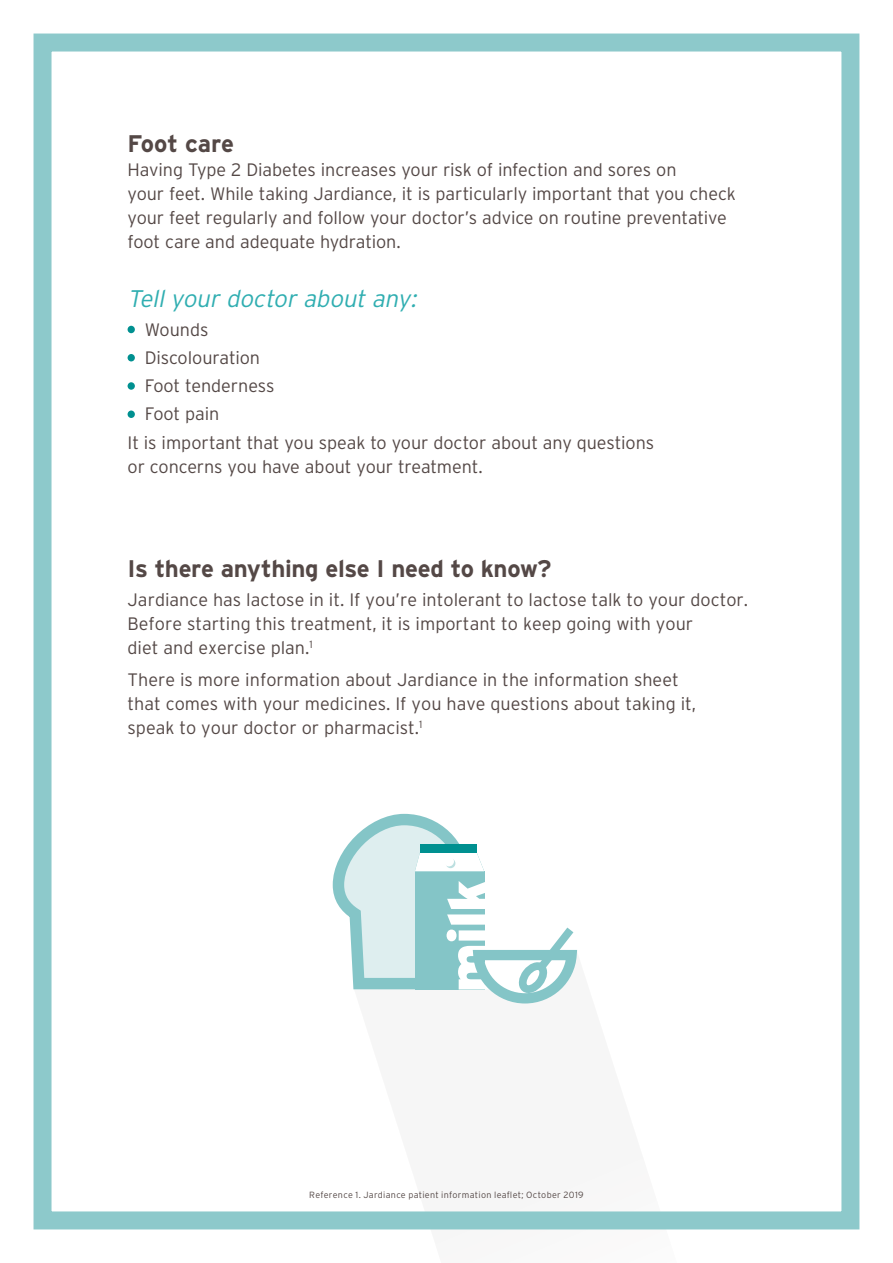
<style>
.page{position:relative;width:893px;height:1263px;background:#fff}
.page>*{position:absolute;margin:0;border:0;box-sizing:border-box;transform-origin:0 0}
.t1{font:900 56.55px "Interstate";color:#fff}
.t2{font:700 24px "Interstate";letter-spacing:-.015em;color:#544846}
.t3{font:italic 300 24px "Interstate";color:#30aeb1}
.t4{font:300 18px/24px "Interstate";color:#544846}
.t5{font:300 9px "Interstate";letter-spacing:.03em;color:#544846}
</style>
<div class="page">
<svg style="left:332px;top:813px;width:246px;height:191px"></svg>
<div style="left:34px;top:34px;width:825px;height:1195px;border:18px solid #8dc9cb"></div>
<div style="left:128px;top:326px;width:7px;height:7px;background:#009090;border-radius:50%"></div>
<div style="left:128px;top:354px;width:7px;height:7px;background:#009090;border-radius:50%"></div>
<div style="left:128px;top:382px;width:7px;height:8px;background:#009090;border-radius:50%"></div>
<div style="left:128px;top:410px;width:7px;height:8px;background:#009090;border-radius:50%"></div>
<h2 class="t2" style="left:128px;top:130px;width:108px">Foot care</h2>
<p class="t4" style="left:128px;top:157px;width:610px">Having Type 2 Diabetes increases your risk of infection and sores on<br>your feet. While taking Jardiance, it is particularly important that you check your feet regularly and follow your doctor’s advice on routine preventative foot care and adequate hydration.</p>
<h2 class="t3" style="left:128px;top:285px;width:295px">Tellyour doctor aboutany:</h2>
<p class="t4" style="left:145px;top:317px;width:65px">Wounds</p>
<p class="t4" style="left:145px;top:345px;width:117px">Discolouration</p>
<p class="t4" style="left:145px;top:373px;width:131px">Foot tenderness</p>
<p class="t4" style="left:145px;top:402px;width:76px">Foot pain</p>
<p class="t4" style="left:128px;top:430px;width:528px">It is important that you speak to your doctor about any questions</p>
<p class="t4" style="left:128px;top:454px;width:357px">or concerns you have about your treatment.</p>
<h2 class="t2" style="left:128px;top:555px;width:425px">Is there anything else I need to know?</h2>
<p class="t4" style="left:128px;top:587px;width:622px">Jardiance has lactose in it. If you’re intolerant to lactose talk to your doctor.<br>Before starting this treatment, it is important to keep going with your<br>diet and exercise plan.<sup>1</sup></p>
<p class="t4" style="left:128px;top:668px;width:570px">There is more information about Jardiance in the information sheet that comes with your medicines. If you have questions about taking it, speak to your doctor or pharmacist.<sup>1</sup></p>
<h1 class="t1" style="left:436px;top:993px;width:114px;rotate:-90deg">milk</h1>
<p class="t5" style="left:309px;top:1190px;width:276px">Reference 1. Jardiance patient information leaflet; October 2019</p>
</div>
